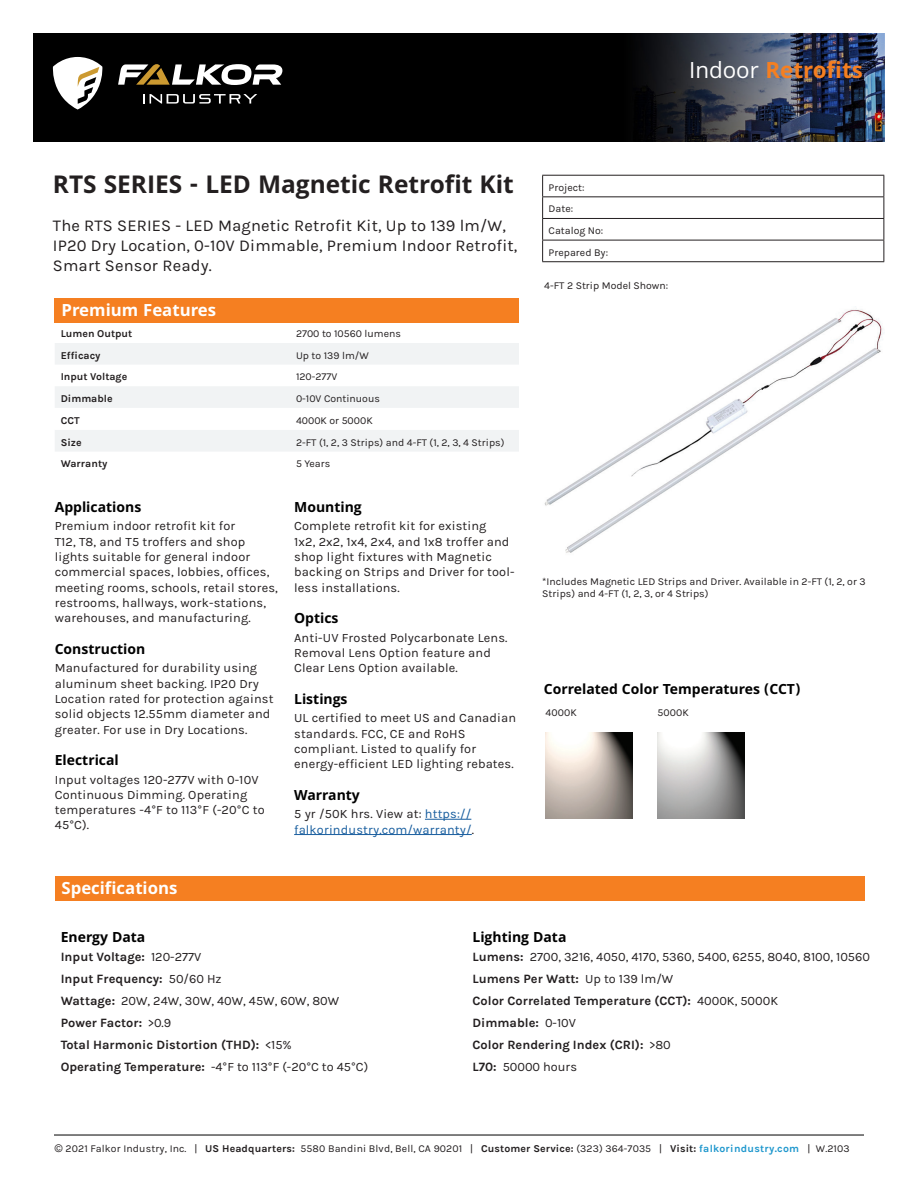
<style>
.page{position:relative;width:918px;height:1188px;background:#fff}
.page>*{position:absolute;margin:0;border:0;box-sizing:border-box;transform-origin:0 0}
.FI-Title{font:700 26.25px "Khula";color:#231f20}
.t1{font:700 24px "Khula";color:#f57f21}
.FI-Title_Bar{font:700 18px "Khula";color:#fff}
.FI-Subtitle{font:16.5px/19.8px "Karla";letter-spacing:.01em;color:#231f20}
.FI-Header{font:700 15px "Khula";color:#000}
.FI-Normal_P{font:12.75px/15.3px "Karla";letter-spacing:.01em;color:#231f20}
.FI-Non-Bullets{font:700 12.75px "Karla";color:#231f20}
.FI-Non-Bullets-2{font:12.75px "Karla";color:#231f20}
.FI-Normal_P-2{font:12.75px/15.3px "Karla";letter-spacing:.01em;color:#175d9e}
.Captions{font:10.5px/12.6px "Karla";color:#231f20}
.t2{font:700 10.5px "Karla";color:#231f20}
.FI-Tags{font:10.5px "Karla";letter-spacing:.01em;color:#231f20}
.s1{font-weight:400;color:#fff}
.s2{font-family:"Arial Narrow";font-size:12px}
.s3{color:#231f20}
.s4{font-weight:400}
.s5{font-weight:700}
.s6{font-family:"Arial Narrow";font-weight:400;font-size:12px}
.s7{font-family:"Arial"}
.s8{font-weight:700;color:#1e97cd}
</style>
<div class="page">
<hr style="left:54px;top:1135px;width:810px;height:1px;background:#000">
<img style="left:34px;top:34px;width:850px;height:108px">
<hr style="left:542px;top:175px;width:342px;height:1px;background:#231f20">
<hr style="left:542px;top:196px;width:342px;height:1px;background:#231f20">
<hr style="left:542px;top:218px;width:342px;height:1px;background:#231f20">
<hr style="left:542px;top:240px;width:342px;height:1px;background:#231f20">
<svg style="left:542px;top:176px;width:1px;height:85px"></svg>
<svg style="left:884px;top:176px;width:1px;height:85px"></svg>
<hr style="left:542px;top:261px;width:342px;height:1px;background:#231f20">
<svg style="left:55px;top:343px;width:464px;height:108px;fill:#f1f3f4"></svg>
<div style="left:55px;top:298px;width:464px;height:25px;background:#f57f21"></div>
<svg style="left:53px;top:57px;width:50px;height:53px"></svg>
<svg style="left:143px;top:94px;width:114px;height:10px"></svg>
<svg style="left:118px;top:64px;width:164px;height:21px"></svg>
<hr style="left:425px;top:819px;width:46px;height:1px;background:#175d9e">
<hr style="left:294px;top:834px;width:178px;height:1px;background:#175d9e">
<div style="left:55px;top:876px;width:810px;height:25px;background:#f57f21"></div>
<img style="left:546px;top:732px;width:86px;height:87px">
<img style="left:658px;top:732px;width:86px;height:87px">
<img style="left:544px;top:308px;width:339px;height:245px">
<p class="t1" style="left:689px;top:59px;width:175px"><span class="s1">Indoor</span> Retrofits</p>
<p class="FI-Title" style="left:53px;top:172px;width:462px">RTS SERIES - LED Magnetic Retrofit Kit</p>
<p class="FI-Subtitle" style="left:53px;top:216px;width:466px">The RTS SERIES - LED Magnetic Retrofit Kit, Up to 139 lm/W,<br>IP20 Dry Location, 0-10V Dimmable, Premium Indoor Retrofit,<br>Smart Sensor Ready.</p>
<p class="FI-Title_Bar" style="left:62px;top:302px;width:156px">Premium Features</p>
<p class="t2" style="left:61px;top:327px;width:73px">Lumen Output</p>
<p class="Captions" style="left:296px;top:327px;width:106px">2700 to 10560 lumens</p>
<p class="t2" style="left:61px;top:349px;width:41px">Efficacy</p>
<p class="Captions" style="left:296px;top:349px;width:74px">Up to 139 lm/W</p>
<p class="t2" style="left:61px;top:371px;width:68px">Input Voltage</p>
<p class="Captions" style="left:296px;top:371px;width:43px">120-277V</p>
<p class="t2" style="left:61px;top:392px;width:53px">Dimmable</p>
<p class="Captions" style="left:296px;top:392px;width:85px">0-10V Continuous</p>
<p class="t2" style="left:61px;top:414px;width:20px">CCT</p>
<p class="Captions" style="left:296px;top:414px;width:78px">4000K or 5000K</p>
<p class="t2" style="left:61px;top:436px;width:22px">Size</p>
<p class="Captions" style="left:296px;top:436px;width:210px">2-FT (1, 2, 3 Strips) and 4-FT (1, 2, 3, 4 Strips)</p>
<p class="t2" style="left:61px;top:458px;width:48px">Warranty</p>
<p class="Captions" style="left:296px;top:458px;width:36px">5 Years</p>
<p class="FI-Header" style="left:55px;top:500px;width:88px">Applications</p>
<p class="FI-Normal_P" style="left:55px;top:519px;width:225px">Premium indoor retrofit kit for<br>T12, T8, and T5 troffers and shop lights suitable for general indoor commercial spaces, lobbies, offices, meeting rooms, schools, retail stores, restrooms, hallways, work-stations, warehouses, and manufacturing.</p>
<p class="FI-Header" style="left:55px;top:642px;width:92px">Construction</p>
<p class="FI-Normal_P" style="left:55px;top:661px;width:220px">Manufactured for durability using aluminum sheet backing. IP20 Dry Location rated for protection against solid objects 12.55mm diameter and greater. For use in Dry Locations.</p>
<p class="FI-Header" style="left:55px;top:753px;width:66px">Electrical</p>
<p class="FI-Normal_P" style="left:55px;top:772px;width:211px">Input voltages 120-277V with 0-10V<br>Continuous Dimming. Operating temperatures -4<span class="s2">°</span>F to 113<span class="s2">°</span>F (-20<span class="s2">°</span>C to<br>45<span class="s2">°</span>C).</p>
<p class="FI-Header" style="left:294px;top:500px;width:69px">Mounting</p>
<p class="FI-Normal_P" style="left:294px;top:519px;width:222px">Complete retrofit kit for existing<br>1x2, 2x2, 1x4, 2x4, and 1x8 troffer and shop light fixtures with Magnetic backing on Strips and Driver for tool&shy;less installations.</p>
<p class="FI-Header" style="left:294px;top:612px;width:46px">Optics</p>
<p class="FI-Normal_P" style="left:294px;top:630px;width:215px">Anti-UV Frosted Polycarbonate Lens.<br>Removal Lens Option feature and<br>Clear Lens Option available.</p>
<p class="FI-Header" style="left:294px;top:692px;width:55px">Listings</p>
<p class="FI-Normal_P" style="left:294px;top:711px;width:223px">UL certified to meet US and Canadian standards. FCC, CE and RoHS compliant. Listed to qualify for energy-efficient LED lighting rebates.</p>
<p class="FI-Header" style="left:294px;top:788px;width:67px">Warranty</p>
<p class="FI-Normal_P-2" style="left:294px;top:807px;width:181px"><span class="s3">5 yr /50K hrs. View at:</span> https:// falkorindustry.com/warranty/<span class="s3">.</span></p>
<p class="FI-Title_Bar" style="left:62px;top:880px;width:117px">Specifications</p>
<p class="Captions" style="left:549px;top:181px;width:38px">Project:</p>
<p class="Captions" style="left:549px;top:203px;width:26px">Date:</p>
<p class="Captions" style="left:549px;top:224px;width:56px">Catalog No:</p>
<p class="Captions" style="left:549px;top:246px;width:61px">Prepared By:</p>
<p class="Captions" style="left:544px;top:279px;width:126px">4-FT 2 Strip Model Shown:</p>
<p class="Captions" style="left:542px;top:575px;width:325px">*Includes Magnetic LED Strips and Driver. Available in 2-FT (1, 2, or 3<br>Strips) and 4-FT (1, 2, 3, or 4 Strips)</p>
<p class="FI-Header" style="left:544px;top:682px;width:258px">Correlated Color Temperatures (CCT)</p>
<p class="FI-Tags" style="left:546px;top:707px;width:33px">4000K</p>
<p class="FI-Tags" style="left:657px;top:707px;width:33px">5000K</p>
<p class="FI-Header" style="left:61px;top:931px;width:86px">Energy Data</p>
<p class="FI-Non-Bullets" style="left:61px;top:949px;width:142px">Input Voltage: <span class="s4">120-277V</span></p>
<p class="FI-Non-Bullets" style="left:61px;top:971px;width:162px">Input Frequency: <span class="s4">50/60 Hz</span></p>
<p class="FI-Non-Bullets-2" style="left:61px;top:994px;width:280px"><span class="s5">Wattage:</span> 20W, 24W, 30W, 40W, 45W, 60W, 80W</p>
<p class="FI-Non-Bullets" style="left:61px;top:1015px;width:112px">Power Factor: <span class="s4">&gt;0.9</span></p>
<p class="FI-Non-Bullets" style="left:61px;top:1037px;width:233px">Total Harmonic Distortion (THD): <span class="s4">&lt;15%</span></p>
<p class="FI-Non-Bullets" style="left:61px;top:1059px;width:309px">Operating Temperature: <span class="s4">-4</span><span class="s6">°</span><span class="s4">F to 113</span><span class="s6">°</span><span class="s4">F (-20</span><span class="s6">°</span><span class="s4">C to 45</span><span class="s6">°</span><span class="s4">C)</span></p>
<p class="FI-Header" style="left:472px;top:931px;width:95px">Lighting Data</p>
<p class="FI-Non-Bullets-2" style="left:472px;top:950px;width:399px"><span class="s5">Lumens:</span> 2700, 3216, 4050, 4170, 5360, 5400, 6255, 8040, 8100, 10560</p>
<p class="FI-Non-Bullets" style="left:472px;top:971px;width:202px">Lumens Per Watt: <span class="s4">Up to 139 lm/W</span></p>
<p class="FI-Non-Bullets" style="left:472px;top:993px;width:307px">Color Correlated Temperature (CCT): <span class="s4">4000K, 5000K</span></p>
<p class="FI-Non-Bullets" style="left:472px;top:1015px;width:105px">Dimmable: <span class="s4">0-10V</span></p>
<p class="FI-Non-Bullets" style="left:472px;top:1037px;width:200px">Color Rendering Index (CRI): <span class="s4">&gt;80</span></p>
<p class="FI-Non-Bullets-2" style="left:472px;top:1060px;width:106px"><span class="s5">L70:</span> 50000 hours</p>
<p class="Captions" style="left:55px;top:1142px;width:796px"><span class="s7">©</span> 2021 Falkor Industry, Inc. | <span class="s5">US Headquarters:</span> 5580 Bandini Blvd, Bell, CA 90201 | <span class="s5">Customer Service:</span> (323) 364-7035 | <span class="s5">Visit:</span> <span class="s8">falkorindustry.com</span> | W.2103</p>
</div>
